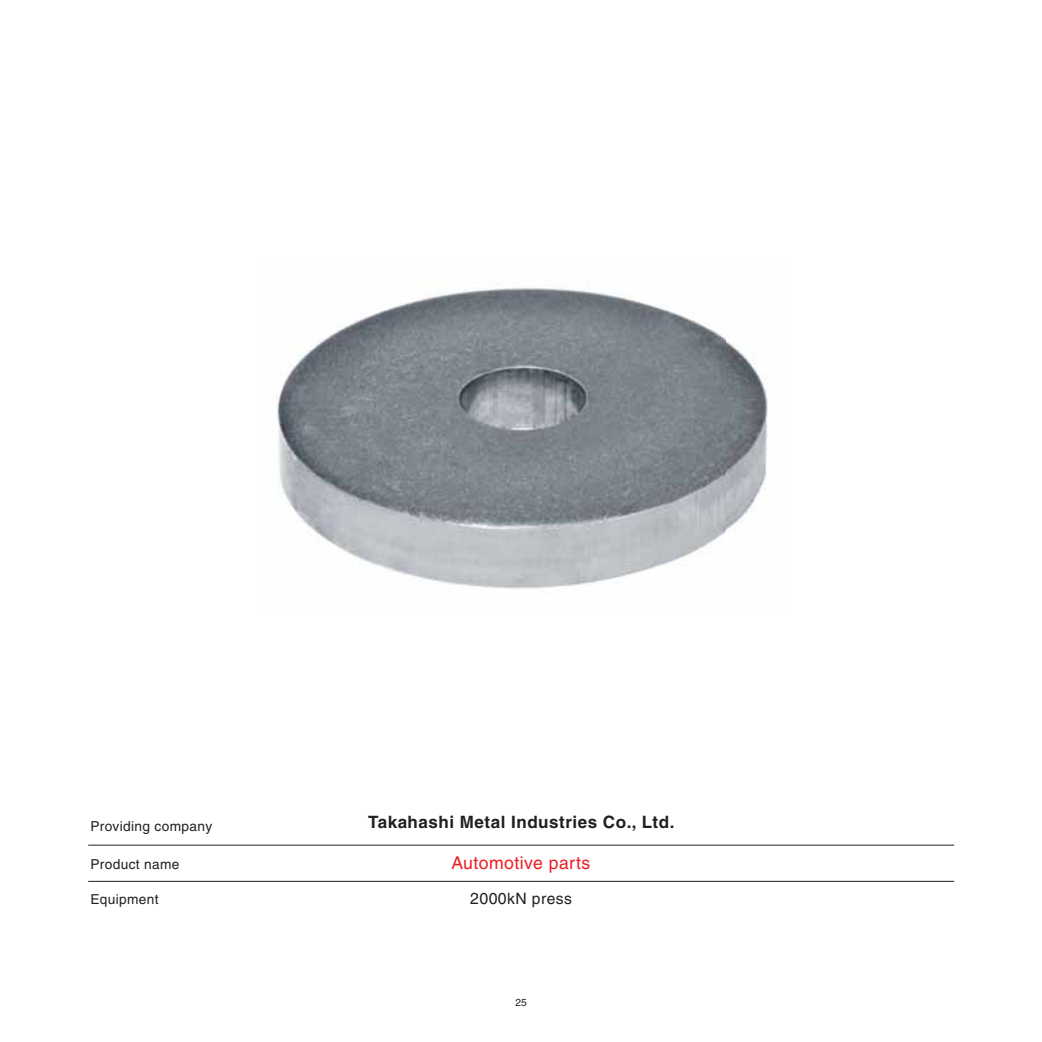
<style>
.page{position:relative;width:1042px;height:1042px;background:#fff}
.page>*{position:absolute;margin:0;border:0;box-sizing:border-box;transform-origin:0 0}
.t1{font:17.68px "Helvetica";letter-spacing:.025em;color:#ed1c24}
.t2{font:700 16.97px "Helvetica";letter-spacing:.03em;color:#231f20}
.t3{font:15.58px "Helvetica";letter-spacing:.025em;color:#231f20}
.t4{font:13.65px "Helvetica";letter-spacing:.025em;color:#231f20}
.t5{font:10.15px "Helvetica";color:#231f20}
.s1{font-size:15.92px}
</style>
<div class="page">
<hr style="left:88px;top:844px;width:866px;height:1px;background:#231f20">
<hr style="left:88px;top:880px;width:866px;height:1px;background:#231f20">
<img style="left:276px;top:284px;width:492px;height:305px">
<p class="t4" style="left:90px;top:821px;width:123px">Providing company</p>
<p class="t4" style="left:90px;top:858px;width:91px">Product name</p>
<p class="t2" style="left:368px;top:815px;width:308px">Takahashi Metal Industries Co., Ltd.</p>
<p class="t1" style="left:451px;top:855px;width:140px">Automotive parts</p>
<p class="t4" style="left:90px;top:894px;width:70px">Equipment</p>
<p class="t3" style="left:470px;top:892px;width:103px"><span class="s1">2000</span>kN press</p>
<p class="t5" style="left:515px;top:998px;width:13px">25</p>
</div>
